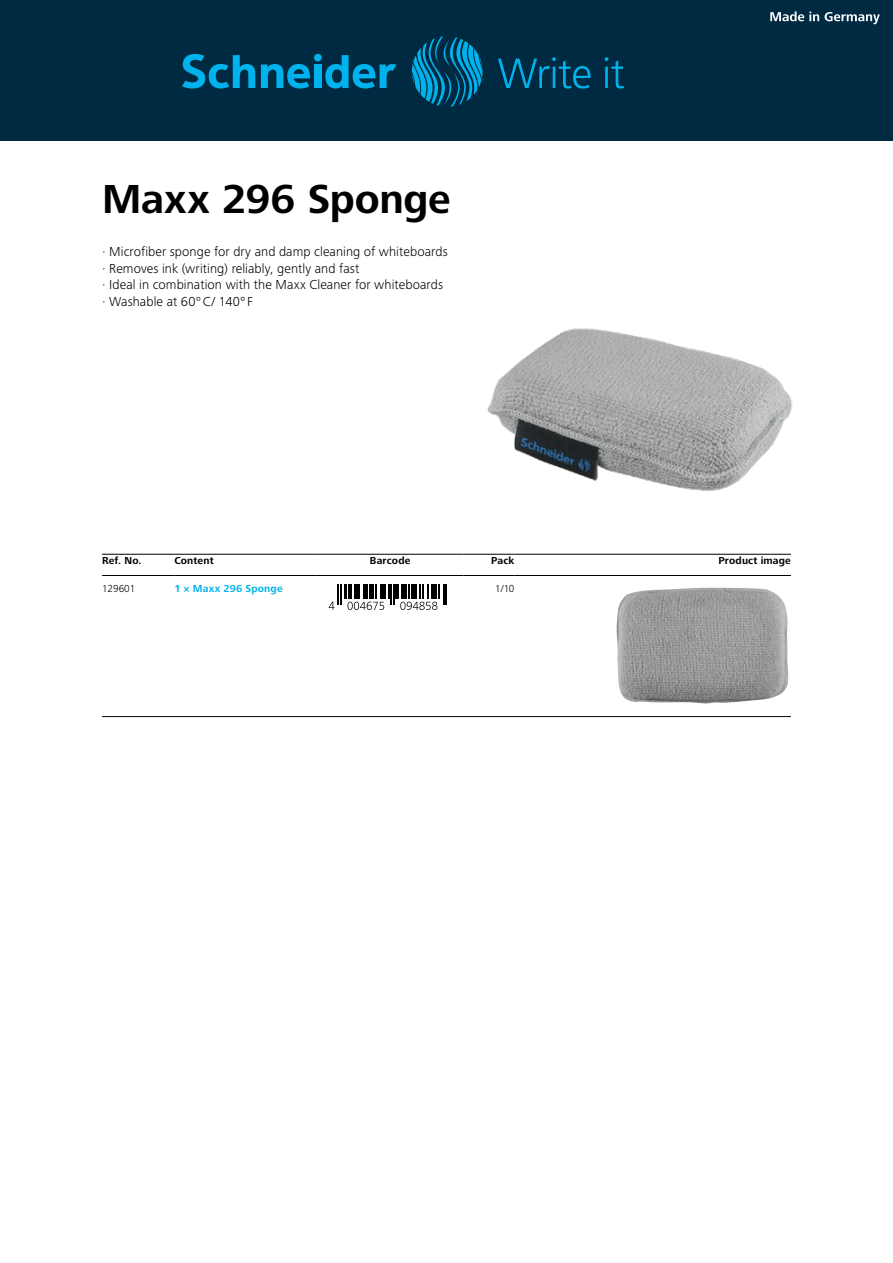
<style>
.page{position:relative;width:893px;height:1263px;background:#fff}
.page>*{position:absolute;margin:0;border:0;box-sizing:border-box;transform-origin:0 0}
.t1{font:700 42px "Frutiger Next LTW1 G";letter-spacing:-.005em;color:#000}
.t2{font:300 13.5px/16.5px "Frutiger Next LTW1 G";letter-spacing:.005em;color:#000}
.t3{font:700 10.5px "Frutiger Next LTW1 G";letter-spacing:.015em;color:#000}
.t4{font:700 10.5px "Frutiger Next LTW1 G";letter-spacing:.02em;color:#00b2eb}
.t5{font:300 10.5px "Frutiger Next LTW1 G";color:#000}
</style>
<div class="page">
<div style="left:0;top:0;width:893px;height:140px;background:#002942"></div>
<svg style="left:770px;top:11px;width:49px;height:10px"></svg>
<svg style="left:825px;top:12px;width:55px;height:12px"></svg>
<svg style="left:182px;top:54px;width:73px;height:34px"></svg>
<div style="left:314px;top:54px;width:8px;height:7px;background:#00b2eb;border-radius:50%"></div>
<div style="left:314px;top:65px;width:7px;height:23px;background:#00b2eb"></div>
<svg style="left:261px;top:64px;width:49px;height:24px"></svg>
<svg style="left:325px;top:55px;width:71px;height:33px"></svg>
<svg style="left:412px;top:36px;width:70px;height:71px"></svg>
<svg style="left:498px;top:57px;width:93px;height:32px"></svg>
<svg style="left:605px;top:57px;width:19px;height:32px"></svg>
<img style="left:487px;top:328px;width:306px;height:163px">
<hr style="left:102px;top:554px;width:72px;height:1px;background:#000">
<hr style="left:102px;top:575px;width:72px;height:1px;background:#000">
<hr style="left:174px;top:554px;width:143px;height:1px;background:#000">
<hr style="left:174px;top:575px;width:143px;height:1px;background:#000">
<hr style="left:317px;top:554px;width:146px;height:1px;background:#000">
<hr style="left:317px;top:575px;width:146px;height:1px;background:#000">
<hr style="left:463px;top:554px;width:51px;height:1px;background:#000">
<hr style="left:463px;top:575px;width:51px;height:1px;background:#000">
<hr style="left:514px;top:554px;width:277px;height:1px;background:#000">
<hr style="left:514px;top:575px;width:277px;height:1px;background:#000">
<hr style="left:395px;top:584px;width:4px;height:15px;background:#000">
<svg style="left:329px;top:584px;width:65px;height:26px"></svg>
<svg style="left:400px;top:584px;width:47px;height:26px"></svg>
<img style="left:616px;top:587px;width:172px;height:117px">
<hr style="left:102px;top:716px;width:689px;height:1px;background:#000">
<h1 class="t1" style="left:102px;top:175px;width:350px">Maxx 296 Sponge</h1>
<p class="t2" style="left:102px;top:244px;width:347px">· Microfiber sponge for dry and damp cleaning of whiteboards · Removes ink (writing) reliably, gently and fast<br>· Ideal in combination with the Maxx Cleaner for whiteboards · Washable at 60°C/ 140° F</p>
<p class="t3" style="left:102px;top:554px;width:41px">Ref. No.</p>
<p class="t3" style="left:174px;top:554px;width:41px">Content</p>
<p class="t3" style="left:370px;top:554px;width:42px">Barcode</p>
<p class="t3" style="left:491px;top:554px;width:25px">Pack</p>
<p class="t3" style="left:718px;top:554px;width:74px">Product image</p>
<p class="t5" style="left:102px;top:582px;width:35px">129601</p>
<p class="t4" style="left:174px;top:582px;width:110px">1 × Maxx 296 Sponge</p>
<p class="t5" style="left:495px;top:582px;width:21px">1/10</p>
</div>
